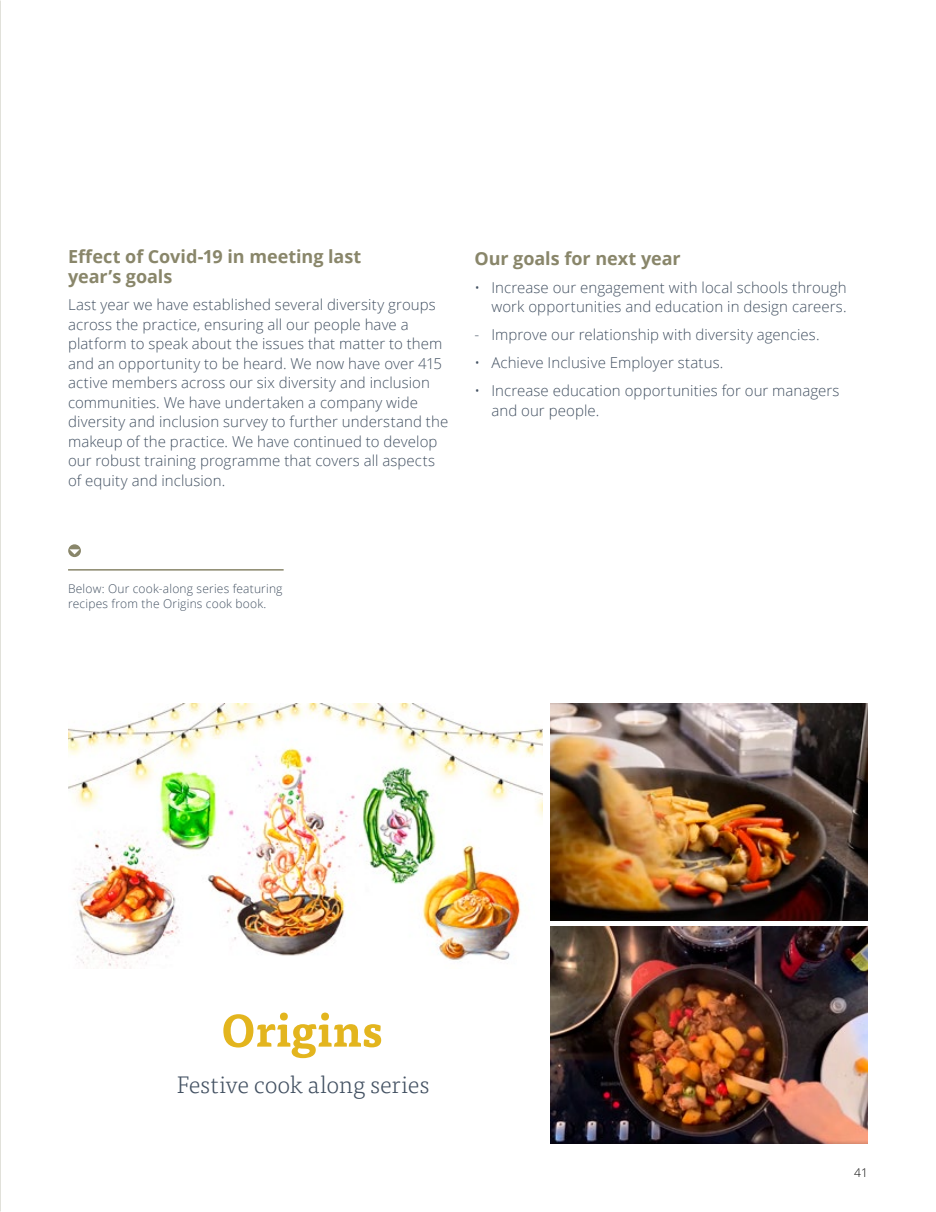
<style>
.page{position:relative;width:936px;height:1212px;background:#fff}
.page>*{position:absolute;margin:0;border:0;box-sizing:border-box;transform-origin:0 0}
.t1{font:300 24px "Tisa Pro";letter-spacing:-.005em;color:#435162}
.t2{font:700 18px/19.5px "Open Sans";color:#89866a}
.t3{font:300 15px/19.5px "Open Sans";letter-spacing:.005em;color:#435162}
.t4{font:300 12px/15px "Open Sans";letter-spacing:.015em;color:#435162}
.t5{font:300 12px "Open Sans";color:#000}
</style>
<div class="page">
<hr style="left:68px;top:569px;width:215px;height:2px;background:#89866a">
<svg style="left:68px;top:544px;width:13px;height:13px"></svg>
<svg style="left:69px;top:549px;width:11px;height:5px"></svg>
<img style="left:551px;top:703px;width:316px;height:217px">
<img style="left:551px;top:927px;width:316px;height:217px">
<img style="left:68px;top:703px;width:475px;height:266px">
<svg style="left:223px;top:1012px;width:158px;height:46px"></svg>
<p class="t2" style="left:68px;top:246px;width:295px">Effect of Covid-19 in meeting last year’s goals</p>
<p class="t3" style="left:68px;top:294px;width:381px">Last year we have established several diversity groups across the practice, ensuring all our people have a platform to speak about the issues that matter to them and an opportunity to be heard. We now have over 415 active members across our six diversity and inclusion communities. We have undertaken a company wide diversity and inclusion survey to further understand the makeup of the practice. We have continued to develop our robust training programme that covers all aspects of equity and inclusion.</p>
<p class="t2" style="left:474px;top:249px;width:208px">Our goals for next year</p>
<p class="t3" style="left:474px;top:277px;width:374px;text-align:right">• Increase our engagement with local schools through work opportunities and education in design careers.</p>
<p class="t3" style="left:474px;top:325px;width:347px">- Improve our relationship with diversity agencies.</p>
<p class="t3" style="left:474px;top:353px;width:250px">• Achieve Inclusive Employer status.</p>
<p class="t3" style="left:491px;top:381px;width:350px;text-indent:-17px">• Increase education opportunities for our managers and our people.</p>
<p class="t4" style="left:68px;top:580px;width:216px">Below: Our cook-along series featuring recipes from the Origins cook book.</p>
<h1 class="t1" style="left:177px;top:1068px;width:254px">Festive cook along series</h1>
<p class="t5" style="left:854px;top:1164px;width:15px">41</p>
</div>
